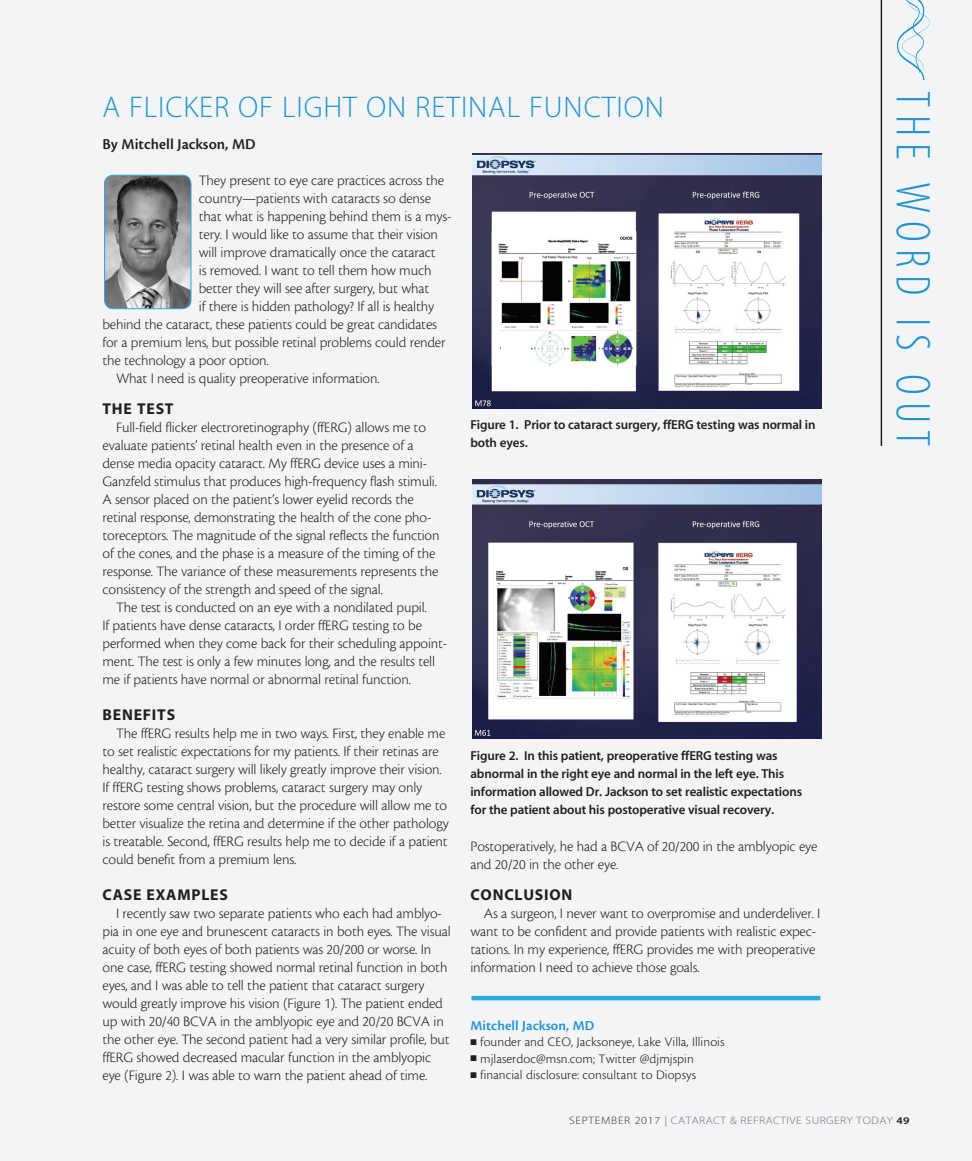
<style>
.page{position:relative;width:972px;height:1161px;background:#f2f4f6}
.page>*{position:absolute;margin:0;border:0;box-sizing:border-box;transform-origin:0 0}
.t1{font:49.2px "Myriad MM 215 300";letter-spacing:.15em;color:#2093cf}
.headline{font:30px "Myriad MM 215 600";letter-spacing:.03em;color:#2093cf}
.subhead{font:15.75px "Myriad MM 700 600";letter-spacing:.05em;color:#231f20}
.Subhead_2{font:15.75px "Cronos MM 574 10";color:#231f20}
.sidebar_body{font:15px/18px "Cronos MM 250 10";letter-spacing:-.01em;color:#231f20}
.bio_name{font:14.25px "Cronos MM 574 9";letter-spacing:.005em;color:#2093cf}
.bio_info{font:13.5px "Cronos MM 250 9";letter-spacing:.005em;color:#231f20}
.t2{font:13.05px/18px "Myriad MM 565 600";letter-spacing:-.01em;color:#231f20}
.t3{font:10.8px "Myriad MM 215 600";letter-spacing:.04em;color:#6c6d70;scale:1.11 1}
.s1{color:#312f30}
.s2{font-family:"Myriad MM 400 600";color:#939598}
.s3{font-family:"Myriad MM 565 600";font-size:10.2px;color:#231f20}
</style>
<div class="page">
<hr style="left:881px;top:0;width:1px;height:446px;background:#231f20">
<svg style="left:897px;top:0;width:33px;height:80px"></svg>
<img style="left:472px;top:153px;width:350px;height:255px">
<img style="left:472px;top:479px;width:350px;height:259px">
<hr style="left:471px;top:996px;width:349px;height:4px;background:#2aabe1">
<img style="left:105px;top:175px;width:86px;height:134px">
<div style="left:104px;top:175px;width:87px;height:134px;border:1px solid #2aabe1;border-radius:9px"></div>
<p class="headline" style="left:103px;top:93px;width:563px">A FLICKER OF LIGHT ON RETINAL FUNCTION</p>
<p class="Subhead_2" style="left:103px;top:136px;width:155px">By Mitchell Jackson, MD</p>
<p class="sidebar_body" style="left:199px;top:172px;width:247px">They present to eye care practices across the</p>
<p class="sidebar_body" style="left:199px;top:190px;width:234px">country—patients with cataracts so dense</p>
<p class="sidebar_body" style="left:199px;top:208px;width:254px">that what is happening behind them is a mys-</p>
<p class="sidebar_body" style="left:199px;top:226px;width:241px">tery. I would like to assume that their vision</p>
<p class="sidebar_body" style="left:199px;top:244px;width:238px">will improve dramatically once the cataract</p>
<p class="sidebar_body" style="left:199px;top:262px;width:234px">is removed. I want to tell them how much</p>
<p class="sidebar_body" style="left:199px;top:280px;width:232px">better they will see after surgery, but what</p>
<p class="sidebar_body" style="left:199px;top:298px;width:237px">if there is hidden pathology? If all is healthy</p>
<p class="sidebar_body" style="left:103px;top:316px;width:336px">behind the cataract, these patients could be great candidates</p>
<p class="sidebar_body" style="left:103px;top:334px;width:345px">for a premium lens, but possible retinal problems could render</p>
<p class="sidebar_body" style="left:103px;top:352px;width:168px">the technology a poor option.</p>
<p class="sidebar_body" style="left:116px;top:370px;width:265px">What I need is quality preoperative information.</p>
<p class="subhead" style="left:103px;top:401px;width:73px">THE TEST</p>
<p class="sidebar_body" style="left:103px;top:419px;width:339px;text-indent:14px">Full-field flicker electroretinography (ffERG) allows me to evaluate patients’ retinal health even in the presence of a dense media opacity cataract. My ffERG device uses a mini-Ganzfeld stimulus that produces high-frequency flash stimuli.<br>A sensor placed on the patient’s lower eyelid records the retinal response, demonstrating the health of the cone pho&shy;toreceptors. The magnitude of the signal reflects the function of the cones, and the phase is a measure of the timing of the response. The variance of these measurements represents the consistency of the strength and speed of the signal.</p>
<p class="sidebar_body" style="left:103px;top:599px;width:346px;text-indent:14px">The test is conducted on an eye with a nondilated pupil.<br>If patients have dense cataracts, I order ffERG testing to be performed when they come back for their scheduling appoint&shy;ment. The test is only a few minutes long, and the results tell me if patients have normal or abnormal retinal function.</p>
<p class="subhead" style="left:103px;top:707px;width:74px">BENEFITS</p>
<p class="sidebar_body" style="left:103px;top:725px;width:348px;text-indent:14px">The ffERG results help me in two ways. First, they enable me to set realistic expectations for my patients. If their retinas are healthy, cataract surgery will likely greatly improve their vision.<br>If ffERG testing shows problems, cataract surgery may only restore some central vision, but the procedure will allow me to better visualize the retina and determine if the other pathology is treatable. Second, ffERG results help me to decide if a patient could benefit from a premium lens.</p>
<p class="subhead" style="left:103px;top:887px;width:127px">CASE EXAMPLES</p>
<p class="sidebar_body" style="left:103px;top:905px;width:350px;text-indent:14px">I recently saw two separate patients who each had amblyo&shy;pia in one eye and brunescent cataracts in both eyes. The visual acuity of both eyes of both patients was 20/200 or worse. In one case, ffERG testing showed normal retinal function in both eyes, and I was able to tell the patient that cataract surgery would greatly improve his vision (Figure 1). The patient ended up with 20/40 BCVA in the amblyopic eye and 20/20 BCVA in the other eye. The second patient had a very similar profile, but ffERG showed decreased macular function in the amblyopic eye (Figure 2). I was able to warn the patient ahead of time.</p>
<p class="t2" style="left:470px;top:416px;width:347px">Figure 1. Prior to cataract surgery, ffERG testing was normal in both eyes.</p>
<p class="t2" style="left:470px;top:747px;width:333px">Figure 2. In this patient, preoperative ffERG testing was abnormal in the right eye and normal in the left eye. This information allowed Dr. Jackson to set realistic expectations for the patient about his postoperative visual recovery.</p>
<p class="sidebar_body" style="left:470px;top:838px;width:348px">Postoperatively, he had a BCVA of 20/200 in the amblyopic eye and 20/20 in the other eye.</p>
<p class="subhead" style="left:470px;top:887px;width:103px">CONCLUSION</p>
<p class="sidebar_body" style="left:470px;top:905px;width:351px;text-indent:14px">As a surgeon, I never want to overpromise and underdeliver. I want to be confident and provide patients with realistic expec&shy;tations. In my experience, ffERG provides me with preoperative information I need to achieve those goals.</p>
<p class="bio_name" style="left:470px;top:1018px;width:125px">Mitchell Jackson, MD</p>
<p class="bio_info" style="left:470px;top:1035px;width:256px">■ founder and CEO, Jacksoneye, Lake Villa, Illinois</p>
<p class="bio_info" style="left:470px;top:1052px;width:225px">■ mjlaserdoc@msn.com; Twitter @djmjspin</p>
<p class="bio_info" style="left:470px;top:1068px;width:227px">■ financial disclosure: consultant to Diopsys</p>
<h1 class="t1" style="left:937px;top:91px;width:357px;rotate:90deg">THE WORD IS OUT</h1>
<p class="t3" style="left:569px;top:1115px;width:308px"><span class="s1">SEPTEMBER 2017</span> <span class="s2">|</span> CATARACT &amp; REFRACTIVE SURGERY TODAY <span class="s3">49</span></p>
</div>
